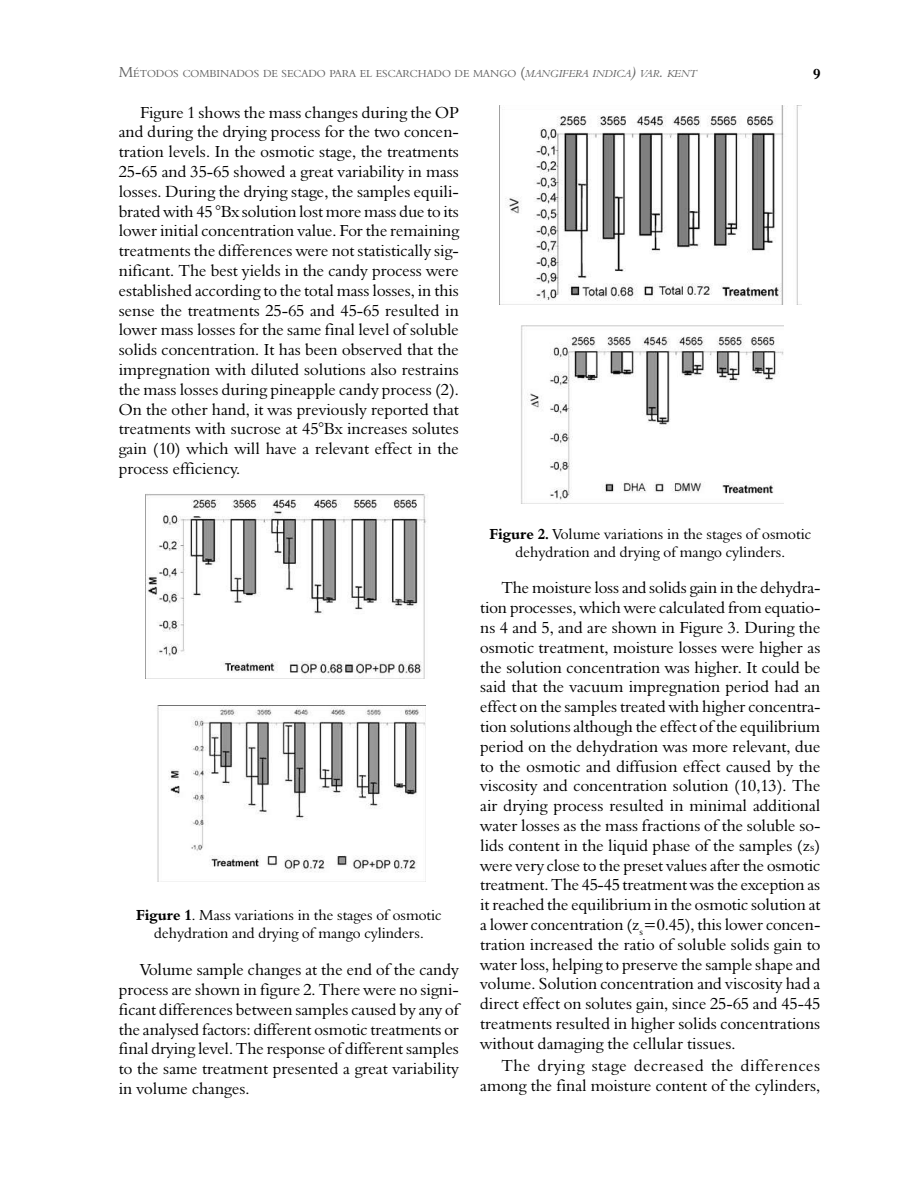
<style>
.page{position:relative;width:918px;height:1188px;background:#fff}
.page>*{position:absolute;margin:0;border:0;box-sizing:border-box;transform-origin:0 0}
.t1{font:16.5px/19.8px "Aldine 401 BT Roman A";color:#000;text-align:justify}
.t2{font:15px/18px "Aldine 401 BT Roman A";color:#000;text-align:center}
.t3{font:15px "Aldine 401 BT Bold A";color:#000}
.t4{font:10.5px "Aldine 401 BT Roman A";color:#636363}
.s1{font-size:15px}
.s2{font-family:"Aldine 401 BT Italic A"}
.s3{font-family:"Aldine 401 BT Italic A";font-size:15px}
.s4{font-family:"Aldine 401 BT Bold A"}
.s5{font-size:12px}
</style>
<div class="page">
<img style="left:145px;top:494px;width:282px;height:185px">
<img style="left:157px;top:705px;width:268px;height:177px">
<img style="left:499px;top:105px;width:302px;height:200px">
<img style="left:521px;top:325px;width:263px;height:178px">
<p class="t4" style="left:119px;top:70px;width:580px"><span class="s1">M</span>ÉTODOS COMBINADOS DE SECADO PARA EL ESCARCHADO DE MANGO <span class="s1">(</span><span class="s2">MANGIFERA INDICA</span><span class="s3">)</span> <span class="s2">VAR</span><span class="s3">.</span> <span class="s2">KENT</span></p>
<p class="t1" style="left:119px;top:104px;width:342px;text-indent:21px">Figure 1 shows the mass changes during the OP and during the drying process for the two concen&shy;tration levels. In the osmotic stage, the treatments 25-65 and 35-65 showed a great variability in mass losses. During the drying stage, the samples equili&shy;brated with 45 °Bx solution lost more mass due to its lower initial concentration value. For the remaining treatments the differences were not statistically sig&shy;nificant. The best yields in the candy process were established according to the total mass losses, in this sense the treatments 25-65 and 45-65 resulted in lower mass losses for the same final level of soluble solids concentration. It has been observed that the impregnation with diluted solutions also restrains the mass losses during pineapple candy process (2).<br>On the other hand, it was previously reported that treatments with sucrose at 45°Bx increases solutes gain (10) which will have a relevant effect in the process efficiency.</p>
<p class="t3" style="left:813px;top:68px;width:9px">9</p>
<p class="t2" style="left:136px;top:908px;width:307px"><span class="s4">Figure 1</span>. Mass variations in the stages of osmotic dehydration and drying of mango cylinders.</p>
<p class="t1" style="left:119px;top:961px;width:342px;text-indent:21px">Volume sample changes at the end of the candy process are shown in figure 2. There were no signi&shy;ficant differences between samples caused by any of the analysed factors: different osmotic treatments or final drying level. The response of different samples to the same treatment presented a great variability in volume changes.</p>
<p class="t2" style="left:489px;top:526px;width:323px"><span class="s4">Figure 2.</span> Volume variations in the stages of osmotic dehydration and drying of mango cylinders.</p>
<p class="t1" style="left:480px;top:580px;width:342px;text-indent:21px">The moisture loss and solids gain in the dehydra&shy;tion processes, which were calculated from equatio&shy;ns 4 and 5, and are shown in Figure 3. During the osmotic treatment, moisture losses were higher as the solution concentration was higher. It could be said that the vacuum impregnation period had an effect on the samples treated with higher concentra&shy;tion solutions although the effect of the equilibrium period on the dehydration was more relevant, due to the osmotic and diffusion effect caused by the viscosity and concentration solution (10,13). The air drying process resulted in minimal additional water losses as the mass fractions of the soluble so&shy;lids content in the liquid phase of the samples (z<span class="s5">s</span>) were very close to the preset values after the osmotic treatment. The 45-45 treatment was the exception as it reached the equilibrium in the osmotic solution at a lower concentration (z<sub>s</sub>=0.45), this lower concen&shy;tration increased the ratio of soluble solids gain to water loss, helping to preserve the sample shape and volume. Solution concentration and viscosity had a direct effect on solutes gain, since 25-65 and 45-45 treatments resulted in higher solids concentrations without damaging the cellular tissues.</p>
<p class="t1" style="left:480px;top:1057px;width:342px;text-align:right">The drying stage decreased the differences among the final moisture content of the cylinders,</p>
</div>
